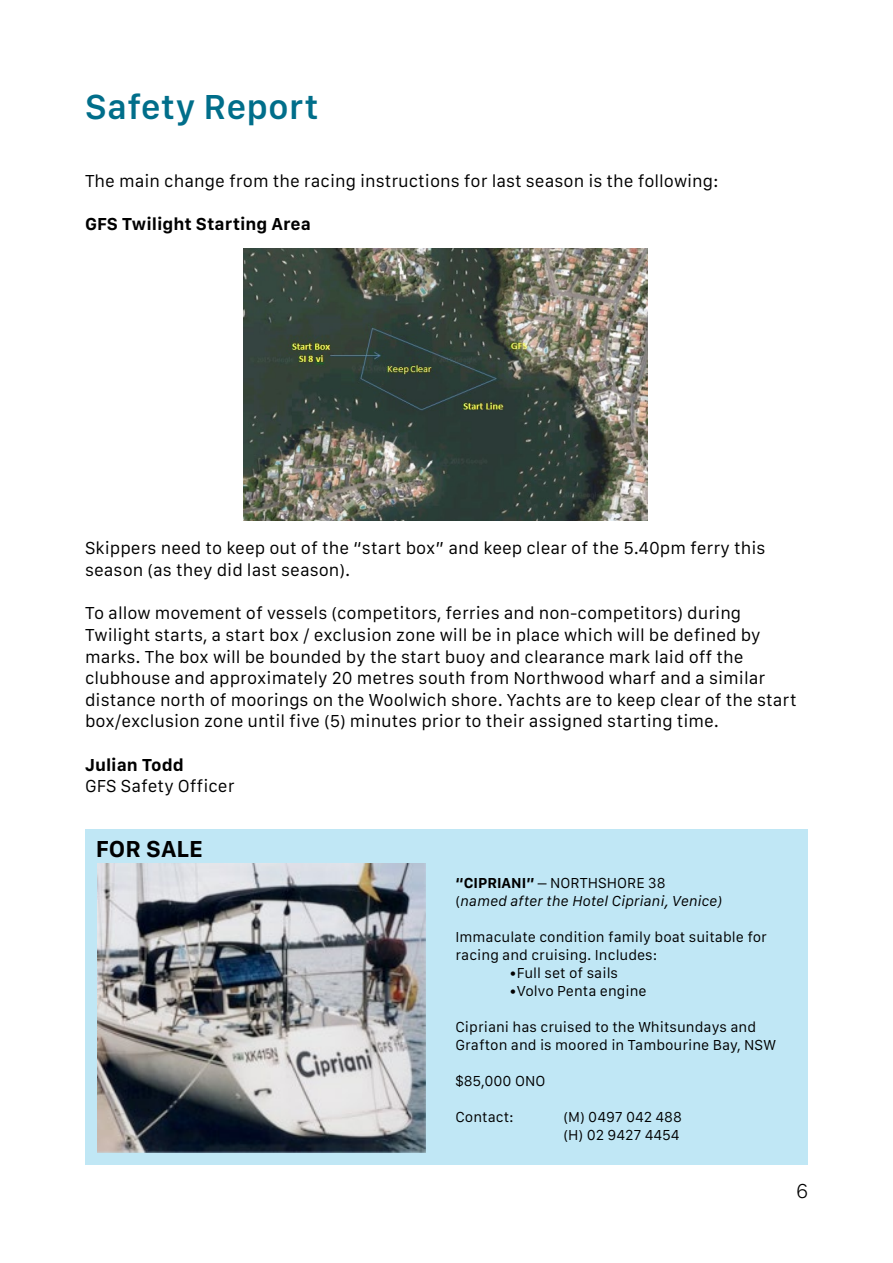
<style>
.page{position:relative;width:893px;height:1263px;background:#fff}
.page>*{position:absolute;margin:0;border:0;box-sizing:border-box;transform-origin:0 0}
.t1{font:600 36px "San Francisco Text";color:#006e8a}
.t2{font:28.8px "Arial";color:#000}
.t3{font:700 24px "San Francisco Text";color:#000}
.t4{font:300 21px "San Francisco Text";color:#000}
.t5{font:18px/21.6px "San Francisco Text";color:#000}
.t6{font:700 18px "San Francisco Text";color:#000}
.t7{font:15px/18px "San Francisco Text";color:#000}
.t8{font:italic 15px/18px "San Francisco Text";color:#000}
.s1{font-weight:700;font-style:normal}
.s2{font-style:normal}
</style>
<div class="page">
<img style="left:243px;top:249px;width:404px;height:272px">
<div style="left:85px;top:829px;width:723px;height:336px;background:#c0e7f5"></div>
<img style="left:97px;top:863px;width:328px;height:289px">
<h1 class="t1" style="left:85px;top:84px;width:235px">Safety Report</h1>
<p class="t5" style="left:85px;top:170px;width:635px">The main change from the racing instructions for last season is the following:</p>
<p class="t6" style="left:85px;top:213px;width:227px">GFS Twilight Starting Area</p>
<h2 class="t2" style="left:226px;top:532px;width:431px">Please keep clear 5 minutes prior</h2>
<p class="t5" style="left:85px;top:537px;width:682px">Skippers need to keep out of the “start box” and keep clear of the 5.40pm ferry this season (as they did last season).</p>
<p class="t5" style="left:85px;top:602px;width:713px">To allow movement of vessels (competitors, ferries and non-competitors) during Twilight starts, a start box / exclusion zone will be in place which will be defined by marks. The box will be bounded by the start buoy and clearance mark laid off the clubhouse and approximately 20 metres south from Northwood wharf and a similar distance north of moorings on the Woolwich shore. Yachts are to keep clear of the start box/exclusion zone until five (5) minutes prior to their assigned starting time.</p>
<p class="t6" style="left:85px;top:753px;width:100px">Julian Todd</p>
<p class="t5" style="left:85px;top:775px;width:151px">GFS Safety Officer</p>
<h3 class="t3" style="left:96px;top:833px;width:109px">FOR SALE</h3>
<p class="t8" style="left:455px;top:873px;width:268px"><span class="s1">“CIPRIANI”</span> <span class="s2">– NORTHSHORE 38<br>(</span>named after the Hotel Cipriani, Venice)</p>
<p class="t7" style="left:455px;top:927px;width:313px">Immaculate condition family boat suitable for racing and cruising. Includes:</p>
<p class="t7" style="left:509px;top:963px;width:110px">•Full set of sails</p>
<p class="t7" style="left:509px;top:981px;width:139px">•Volvo Penta engine</p>
<p class="t7" style="left:455px;top:1017px;width:322px">Cipriani has cruised to the Whitsundays and<br>Grafton and is moored in Tambourine Bay, NSW</p>
<p class="t7" style="left:455px;top:1071px;width:91px">$85,000 ONO</p>
<p class="t7" style="left:455px;top:1107px;width:60px">Contact:</p>
<p class="t7" style="left:563px;top:1107px;width:120px">(M) 0497 042 488 (H) 02 9427 4454</p>
<p class="t4" style="left:796px;top:1177px;width:14px">6</p>
</div>
